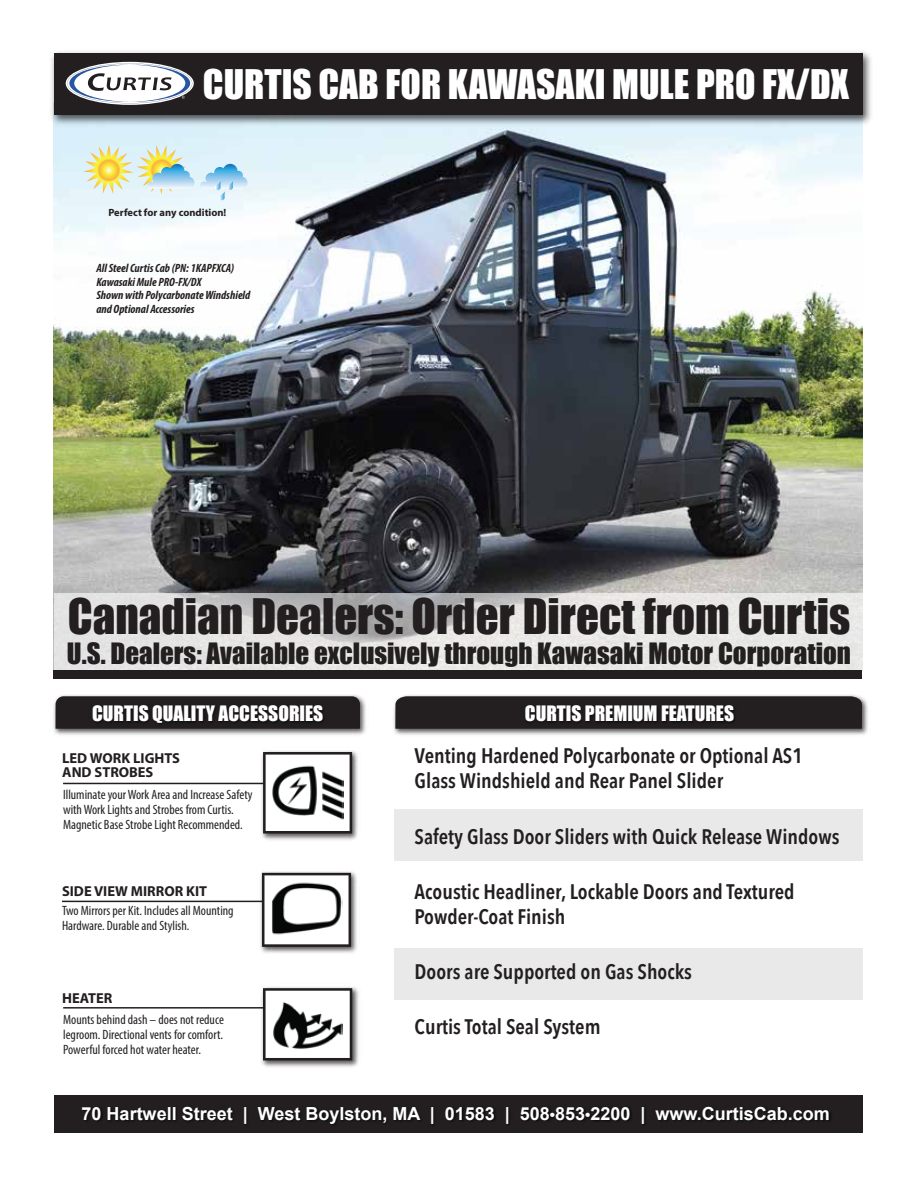
<style>
.page{position:relative;width:918px;height:1188px;background:#fff}
.page>*{position:absolute;margin:0;border:0;box-sizing:border-box;transform-origin:0 0}
.t1{font:45px "Impact";color:#231f20}
.t2{font:37.5px "Impact";color:#fff}
.t3{font:27px "Impact";color:#231f20}
.t4{font:600 21px/25.2px "Avenir Next Condensed";color:#231f20}
.t5{font:19.5px "Impact";color:#fff}
.t6{font:700 18px "Arial";color:#fff}
.t7{font:700 14.4px/13.5px "Myriad Pro";color:#231f20}
.t8{font:condensed 13.5px/15px "Myriad Pro";color:#231f20}
.t9{font:italic 700 condensed 12px/13.5px "Myriad Pro";color:#231f20}
.t10{font:700 10.5px "Myriad Pro";color:#231f20}
.s1{font-size:15px}
</style>
<div class="page">
<img style="left:54px;top:128px;width:808px;height:465px">
<svg style="left:54px;top:593px;width:808px;height:77px;background:#dededd"></svg>
<img style="left:51px;top:51px;width:820px;height:77px">
<div style="left:54px;top:54px;width:808px;height:61px;background:#231f20"></div>
<div style="left:54px;top:1095px;width:808px;height:38px;background:#231f20"></div>
<div style="left:54px;top:670px;width:808px;height:9px;background:#231f20"></div>
<svg style="left:66px;top:62px;width:128px;height:43px"></svg>
<svg style="left:67px;top:63px;width:125px;height:40px"></svg>
<img style="left:393px;top:694px;width:475px;height:41px">
<svg style="left:395px;top:696px;width:467px;height:33px;background:#272324"></svg>
<img style="left:523px;top:701px;width:216px;height:31px">
<div style="left:394px;top:809px;width:469px;height:52px;background:#e9e9e9"></div>
<div style="left:394px;top:948px;width:469px;height:52px;background:#e9e9e9"></div>
<img style="left:53px;top:695px;width:313px;height:40px">
<svg style="left:55px;top:696px;width:305px;height:33px;background:#2a2627"></svg>
<img style="left:90px;top:701px;width:238px;height:31px">
<hr style="left:62px;top:901px;width:204px;height:1px;background:#231f20">
<hr style="left:63px;top:783px;width:208px;height:1px;background:#231f20">
<img style="left:259px;top:751px;width:99px;height:89px">
<svg style="left:263px;top:752px;width:89px;height:82px"></svg>
<img style="left:272px;top:757px;width:71px;height:72px">
<img style="left:258px;top:871px;width:99px;height:82px">
<svg style="left:262px;top:873px;width:89px;height:74px"></svg>
<img style="left:271px;top:873px;width:71px;height:72px">
<hr style="left:63px;top:1007px;width:208px;height:2px;background:#231f20">
<img style="left:259px;top:987px;width:100px;height:80px">
<svg style="left:263px;top:988px;width:89px;height:73px"></svg>
<img style="left:273px;top:991px;width:69px;height:69px">
<svg style="left:84px;top:144px;width:164px;height:56px;background:#d7e6d8"></svg>
<h2 class="t2" style="left:203px;top:55px;width:647px">CURTIS CAB FOR KAWASAKI MULE PRO FX/DX</h2>
<p class="t10" style="left:108px;top:206px;width:120px">Perfect for any condition!</p>
<p class="t9" style="left:96px;top:261px;width:156px">All Steel Curtis Cab (PN: 1KAPFXCA)<br>Kawasaki Mule PRO-FX/DX<br>Shown with Polycarbonate Windshield and Optional Accessories</p>
<h1 class="t1" style="left:68px;top:582px;width:784px">Canadian Dealers: Order Direct from Curtis</h1>
<h3 class="t3" style="left:67px;top:633px;width:786px">U.S. Dealers: Available exclusively through Kawasaki Motor Corporation</h3>
<h3 class="t5" style="left:92px;top:698px;width:233px">CURTIS QUALITY ACCESSORIES</h3>
<p class="t7" style="left:62px;top:751px;width:119px">LED WORK LIGHTS<br>AND STROBES</p>
<p class="t8" style="left:63px;top:787px;width:191px">Illuminate your Work Area and Increase Safety with Work Lights and Strobes from Curtis.<br>Magnetic Base Strobe Light Recommended.</p>
<p class="t7" style="left:62px;top:884px;width:147px">SIDE VIEW MIRROR KIT</p>
<p class="t8" style="left:62px;top:903px;width:173px">Two Mirrors per Kit. Includes all Mounting<br>Hardware. Durable and Stylish.</p>
<p class="t7" style="left:62px;top:991px;width:52px">HEATER</p>
<p class="t8" style="left:63px;top:1011px;width:162px;text-align:justify">Mounts behind dash – does not reduce legroom. Directional vents for comfort.<br>Powerful forced hot water heater.</p>
<h3 class="t5" style="left:525px;top:698px;width:211px">CURTIS PREMIUM FEATURES</h3>
<h3 class="t4" style="left:415px;top:743px;width:390px">Venting Hardened Polycarbonate or Optional AS1<br>Glass Windshield and Rear Panel Slider</h3>
<h3 class="t4" style="left:415px;top:823px;width:426px">Safety Glass Door Sliders with Quick Release Windows</h3>
<h3 class="t4" style="left:415px;top:878px;width:382px">Acoustic Headliner, Lockable Doors and Textured<br>Powder-Coat Finish</h3>
<h3 class="t4" style="left:415px;top:959px;width:279px">Doors are Supported on Gas Shocks</h3>
<h3 class="t4" style="left:415px;top:1014px;width:187px">Curtis Total Seal System</h3>
<h3 class="t6" style="left:82px;top:1102px;width:750px">70 Hartwell Street | West Boylston, MA | 01583 | 508<span class="s1">•</span>853<span class="s1">•</span>2200 | www.CurtisCab.com</h3>
</div>
